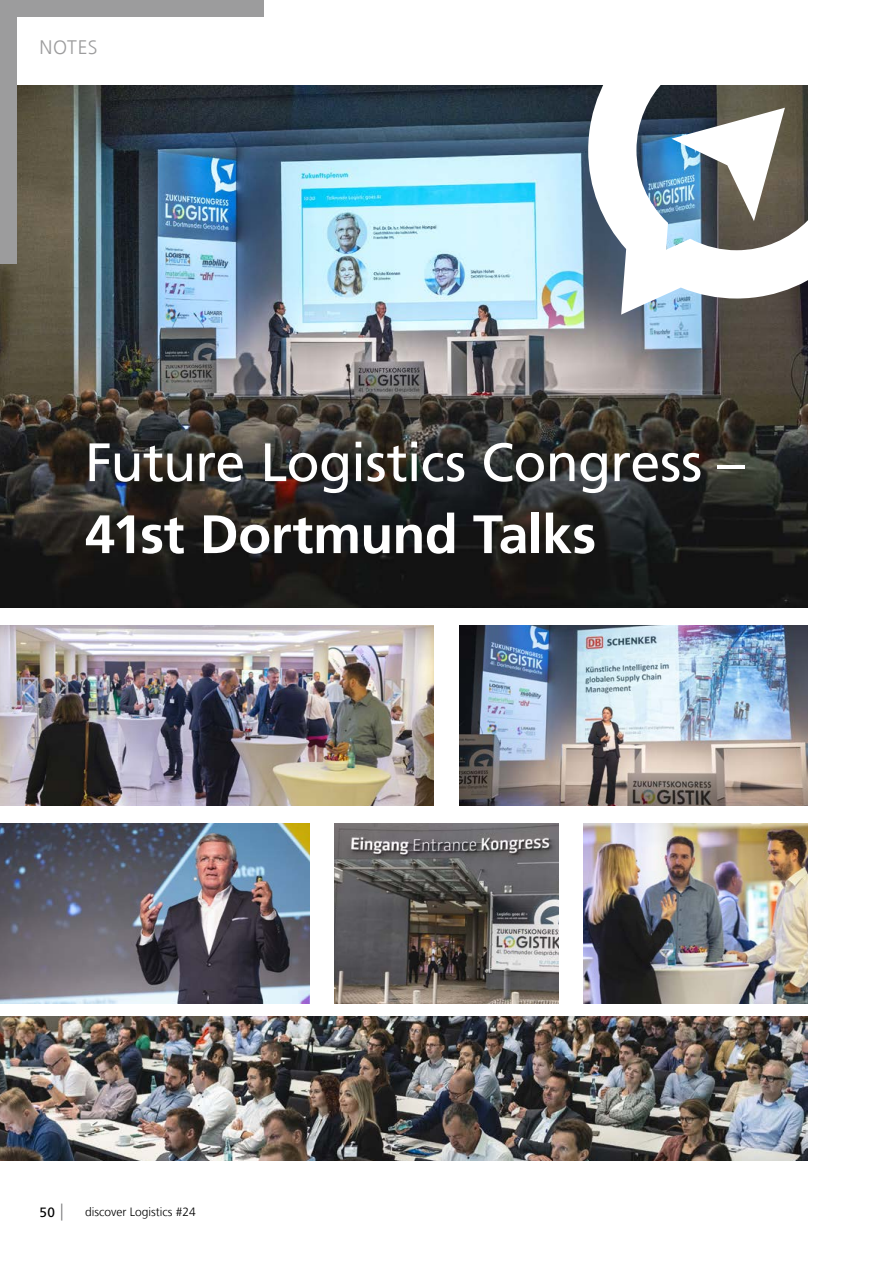
<style>
.page{position:relative;width:893px;height:1263px;background:#fff}
.page>*{position:absolute;margin:0;border:0;box-sizing:border-box;transform-origin:0 0}
.t1{font:54px "Frutiger LT Com";letter-spacing:-.015em;color:#fff}
.t2{font:700 54px "Frutiger LT Com";letter-spacing:-.015em;color:#fff}
.t3{font:300 19.5px "Frutiger LT Com";letter-spacing:.025em;color:#9c9c9d}
.t4{font:13.5px "Frutiger LT Com";color:#000}
.t5{font:300 12px "Frutiger LT Com";color:#000}
</style>
<div class="page">
<img style="left:0;top:85px;width:808px;height:522px">
<img style="left:0;top:1017px;width:808px;height:144px">
<img style="left:0;top:625px;width:434px;height:180px">
<img style="left:334px;top:823px;width:224px;height:180px">
<img style="left:584px;top:823px;width:224px;height:180px">
<img style="left:459px;top:625px;width:349px;height:180px">
<img style="left:0;top:823px;width:309px;height:180px">
<svg style="left:588px;top:85px;width:220px;height:230px"></svg>
<svg style="left:61px;top:1203px;width:1px;height:17px"></svg>
<div style="left:0;top:0;width:17px;height:264px;background:#9c9c9d"></div>
<div style="left:0;top:0;width:264px;height:17px;background:#9c9c9d"></div>
<p class="t3" style="left:40px;top:36px;width:59px">NOTES</p>
<p class="t1" style="left:85px;top:431px;width:661px">Future Logistics Congress –</p>
<p class="t2" style="left:85px;top:503px;width:513px">41st Dortmund Talks</p>
<p class="t4" style="left:40px;top:1204px;width:17px">50</p>
<p class="t5" style="left:85px;top:1205px;width:112px">discover Logistics #24</p>
</div>
